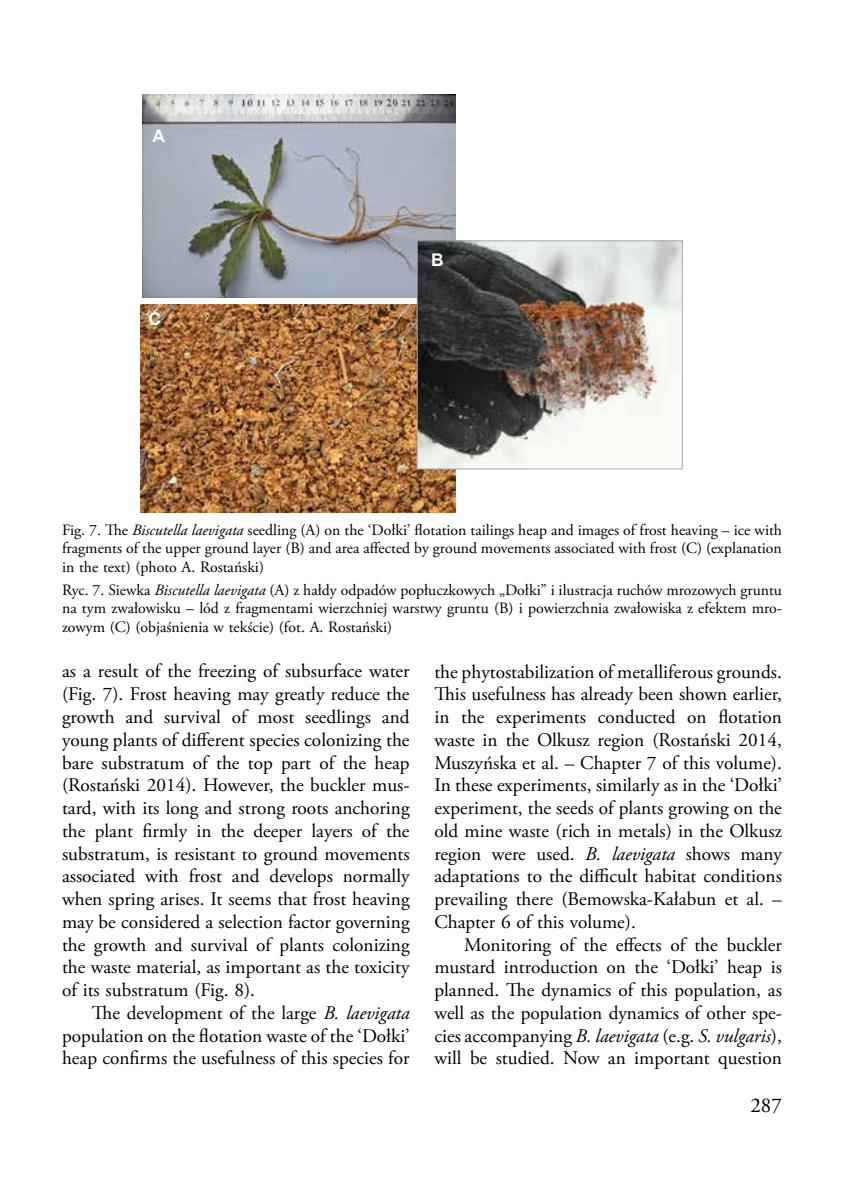
<style>
.page{position:relative;width:844px;height:1191px;background:#fff}
.page>*{position:absolute;margin:0;border:0;box-sizing:border-box;transform-origin:0 0}
.t1{font:21px "Adobe Garamond Pro";color:#000}
.t2{font:19.25px/22.8px "Adobe Garamond Pro";color:#000;text-align:justify}
.t3{font:700 17.5px "Arial";color:#fff}
.t4{font:15.75px/18.4px "Adobe Garamond Pro";color:#000;text-align:justify}
.s1{font-style:italic}
</style>
<div class="page">
<img style="left:142px;top:94px;width:313px;height:204px">
<img style="left:141px;top:304px;width:314px;height:209px">
<img style="left:419px;top:243px;width:261px;height:224px">
<div style="left:417px;top:241px;width:265px;height:228px;border:1px solid #acacac"></div>
<p class="t3" style="left:152px;top:123px;width:14px">A</p>
<p class="t3" style="left:148px;top:306px;width:14px">C</p>
<p class="t3" style="left:431px;top:248px;width:14px">B</p>
<p class="t4" style="left:62px;top:521px;width:721px">Fig. 7. The <span class="s1">Biscutella laevigata</span> seedling (A) on the ‘Dołki’ flotation tailings heap and images of frost heaving – ice with fragments of the upper ground layer (B) and area affected by ground movements associated with frost (C) (explanation in the text) (photo A. Rostański)</p>
<p class="t4" style="left:62px;top:581px;width:721px">Ryc. 7. Siewka <span class="s1">Biscutella laevigata</span> (A) z hałdy odpadów popłuczkowych „Dołki” i ilustracja ruchów mrozowych gruntu na tym zwałowisku – lód z fragmentami wierzchniej warstwy gruntu (B) i powierzchnia zwałowiska z efektem mro&shy;zowym (C) (objaśnienia w tekście) (fot. A. Rostański)</p>
<p class="t2" style="left:62px;top:660px;width:349px">as a result of the freezing of subsurface water (Fig. 7). Frost heaving may greatly reduce the growth and survival of most seedlings and young plants of different species colonizing the bare substratum of the top part of the heap (Rostański 2014). However, the buckler mus&shy;tard, with its long and strong roots anchoring the plant firmly in the deeper layers of the substratum, is resistant to ground movements associated with frost and develops normally when spring arises. It seems that frost heaving may be considered a selection factor governing the growth and survival of plants colonizing the waste material, as important as the toxicity of its substratum (Fig. 8).</p>
<p class="t2" style="left:62px;top:1002px;width:349px;text-indent:30px">The development of the large <span class="s1">B. laevigata </span>population on the flotation waste of the ‘Dołki’ heap confirms the usefulness of this species for</p>
<p class="t2" style="left:434px;top:660px;width:349px">the phytostabilization of metalliferous grounds.<br>This usefulness has already been shown earlier, in the experiments conducted on flotation waste in the Olkusz region (Rostański 2014, Muszyńska et al. – Chapter 7 of this volume).<br>In these experiments, similarly as in the ‘Dołki’ experiment, the seeds of plants growing on the old mine waste (rich in metals) in the Olkusz region were used. <span class="s1">B. laevigata</span> shows many adaptations to the difficult habitat conditions prevailing there (Bemowska-Kałabun et al. – Chapter 6 of this volume).</p>
<p class="t2" style="left:434px;top:934px;width:349px;text-indent:30px">Monitoring of the effects of the buckler mustard introduction on the ‘Dołki’ heap is planned. The dynamics of this population, as well as the population dynamics of other spe&shy;cies accompanying <span class="s1">B. laevigata</span> (e.g. <span class="s1">S. vulgaris</span>), will be studied. Now an important question</p>
<p class="t1" style="left:750px;top:1092px;width:33px">287</p>
</div>
